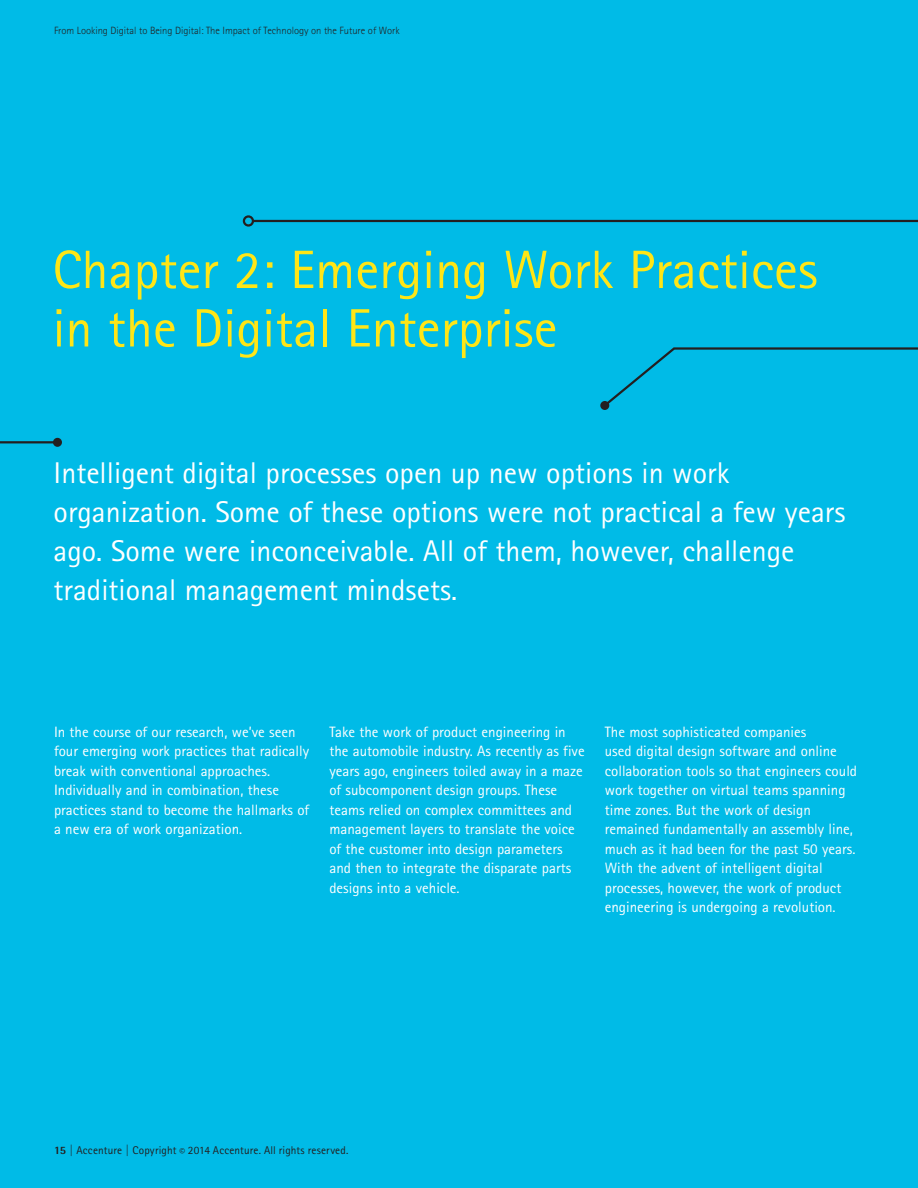
<style>
.page{position:relative;width:918px;height:1188px;background:#00bbe7}
.page>*{position:absolute;margin:0;border:0;box-sizing:border-box;transform-origin:0 0}
.chapter_titles{font:54px/58.5px "Agfa Rotis Sans Serif";color:#ffe616}
.chapter_intros{font:30px/39px "Agfa Rotis Sans Serif";color:#fff}
.F1-10_13_Body_Text{font:15px/19.5px "Agfa Rotis Sans Serif";color:#fff}
.t1{font:11.25px "Agfa Rotis Sans Serif";letter-spacing:.015em;color:#231f20}
.t2{font:300 10.5px "Agfa Rotis Sans Serif";color:#231f20}
.s1{font-family:"Agfa Rotis Semisans";font-weight:800}
.s2{font-weight:800}
</style>
<div class="page">
<svg style="left:607px;top:347px;width:311px;height:62px"></svg>
<div style="left:600px;top:401px;width:9px;height:9px;background:#231f20;border-radius:50%"></div>
<hr style="left:253px;top:220px;width:665px;height:2px;background:#231f20">
<div style="left:243px;top:215px;width:11px;height:12px;border:2px solid #231f20;border-radius:50%"></div>
<svg style="left:0;top:441px;width:53px;height:3px"></svg>
<div style="left:53px;top:438px;width:9px;height:9px;background:#231f20;border-radius:50%"></div>
<p class="t2" style="left:54px;top:24px;width:347px">From Looking Digital to Being Digital: The Impact of Technology on the Future of Work</p>
<p class="chapter_titles" style="left:52px;top:240px;width:767px">Chapter 2: Emerging Work Practices in the Digital Enterprise</p>
<p class="chapter_intros" style="left:54px;top:453px;width:793px">Intelligent digital processes open up new options in work organization. Some of these options were not practical a few years ago. Some were inconceivable. All of them, however, challenge traditional management mindsets.</p>
<p class="F1-10_13_Body_Text" style="left:54px;top:722px;width:257px">In the course of our research, we’ve seen four emerging work practices that radically break with conventional approaches.<br>Individually and in combination, these practices stand to become the hallmarks of a new era of work organization.</p>
<p class="F1-10_13_Body_Text" style="left:329px;top:722px;width:257px">Take the work of product engineering in the automobile industry. As recently as five years ago, engineers toiled away in a maze of subcomponent design groups. These teams relied on complex committees and management layers to translate the voice of the customer into design parameters and then to integrate the disparate parts designs into a vehicle.</p>
<p class="F1-10_13_Body_Text" style="left:605px;top:722px;width:254px">The most sophisticated companies<br>used digital design software and online collaboration tools so that engineers could work together on virtual teams spanning time zones. But the work of design remained fundamentally an assembly line, much as it had been for the past 50 years.<br>With the advent of intelligent digital processes, however, the work of product engineering is undergoing a revolution.</p>
<p class="t1" style="left:54px;top:1144px;width:296px"><span class="s1">15</span> <span class="s2">|</span> Accenture <span class="s2">|</span> Copyright © 2014 Accenture. All rights reserved.</p>
</div>
